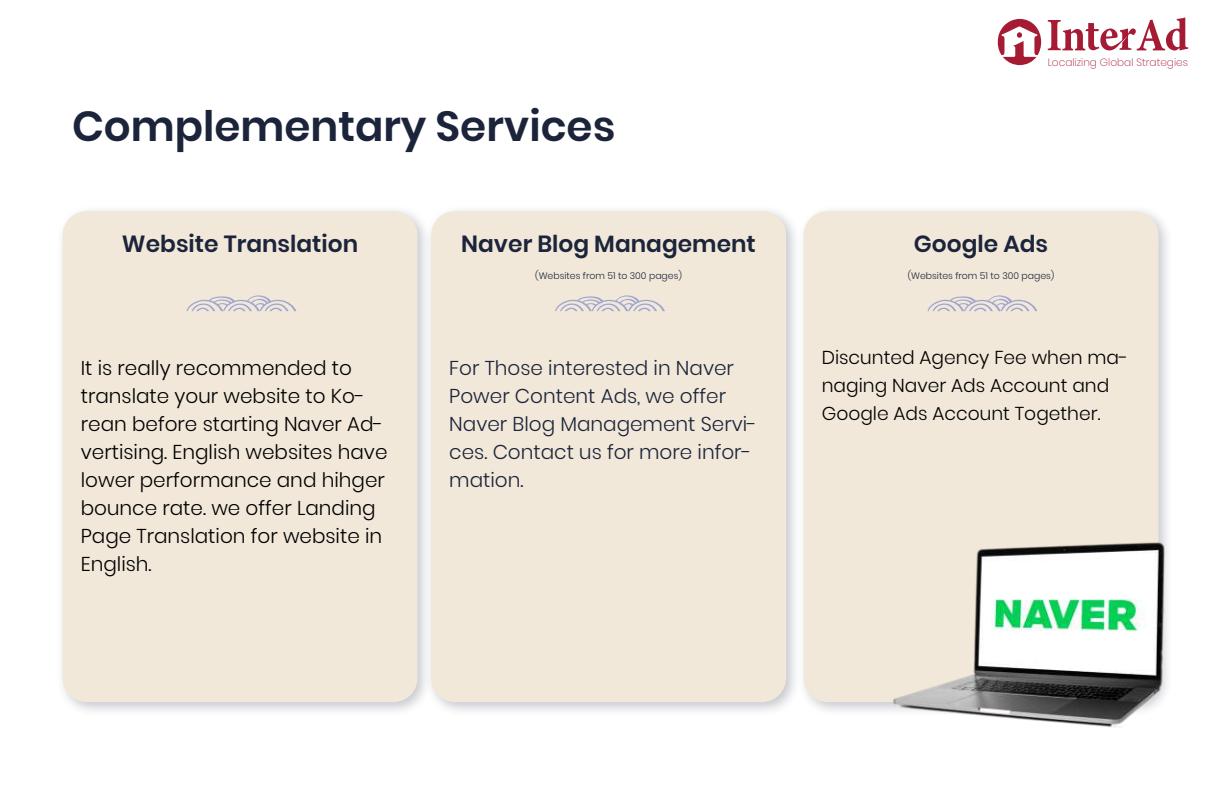
<style>
.page{position:relative;width:1224px;height:792px;background:#fff}
.page>*{position:absolute;margin:0;border:0;box-sizing:border-box;transform-origin:0 0}
.t1{font:600 42px "Poppins";color:#1b243a}
.t2{font:600 23.4px "Poppins";color:#1b243a}
.t3{font:300 20px/28px "Poppins";color:#000}
.t4{font:300 20px/28px "Poppins";color:#1b243a}
.t5{font:300 18.6px/28px "Poppins";color:#000}
.t6{font:200 10.6px "Poppins";color:#a61b34}
.t7{font:300 9.4px "Poppins";color:#1b243a}
</style>
<div class="page">
<svg style="left:998px;top:19px;width:43px;height:46px"></svg>
<svg style="left:1048px;top:17px;width:140px;height:34px"></svg>
<div style="left:55px;top:204px;width:378px;height:513px;background:#1b243a;opacity:.25"></div>
<div style="left:63px;top:211px;width:355px;height:491px;background:#f1e8d9;border-radius:24px"></div>
<div style="left:424px;top:204px;width:377px;height:513px;background:#1b243a;opacity:.25"></div>
<div style="left:431px;top:211px;width:355px;height:491px;background:#f1e8d9;border-radius:24px"></div>
<svg style="left:187px;top:295px;width:109px;height:16px"></svg>
<svg style="left:555px;top:295px;width:110px;height:16px"></svg>
<div style="left:796px;top:204px;width:378px;height:513px;background:#1b243a;opacity:.25"></div>
<div style="left:804px;top:211px;width:355px;height:491px;background:#f1e8d9;border-radius:24px"></div>
<svg style="left:928px;top:295px;width:109px;height:16px"></svg>
<img style="left:883px;top:527px;width:291px;height:200px">
<h1 class="t1" style="left:72px;top:102px;width:545px">Complementary Services</h1>
<p class="t2" style="left:122px;top:230px;width:238px">Website Translation</p>
<p class="t3" style="left:81px;top:354px;width:308px">It is really recommended to translate your website to Ko&shy;rean before starting Naver Ad&shy;vertising. English websites have lower performance and hihger bounce rate. we offer Landing<br>Page Translation for website in<br>English.</p>
<p class="t2" style="left:461px;top:230px;width:296px">Naver Blog Management</p>
<p class="t7" style="left:535px;top:270px;width:148px">(Websites from 51 to 300 pages)</p>
<p class="t4" style="left:449px;top:354px;width:309px">For Those interested in Naver<br>Power Content Ads, we offer<br>Naver Blog Management Servi&shy;ces. Contact us for more infor&shy;mation.</p>
<p class="t6" style="left:1048px;top:56px;width:142px">Localizing Global Strategies</p>
<p class="t2" style="left:914px;top:230px;width:136px">Google Ads</p>
<p class="t7" style="left:908px;top:270px;width:148px">(Websites from 51 to 300 pages)</p>
<p class="t5" style="left:822px;top:343px;width:308px">Discunted Agency Fee when ma&shy;naging Naver Ads Account and<br>Google Ads Account Together.</p>
</div>
